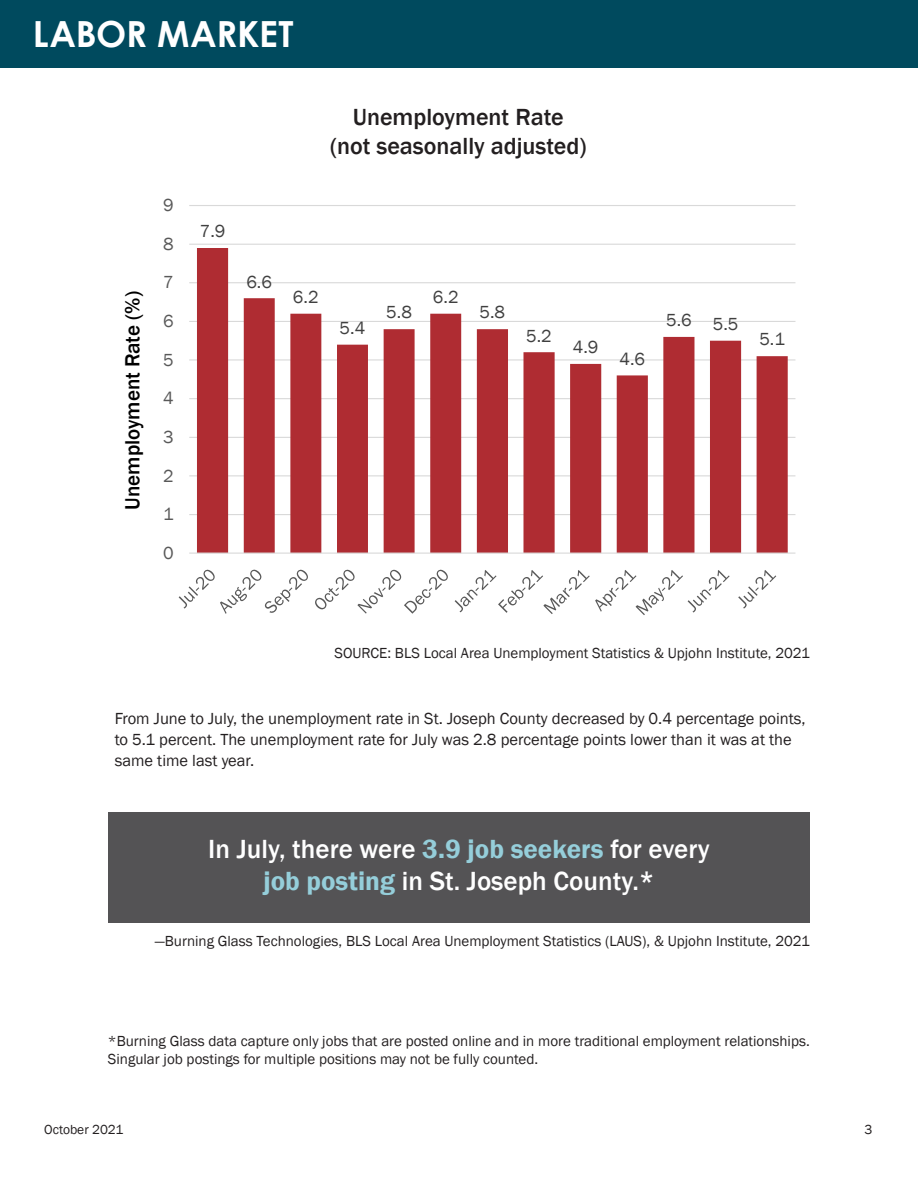
<style>
.page{position:relative;width:918px;height:1188px;background:#fff}
.page>*{position:absolute;margin:0;border:0;box-sizing:border-box;transform-origin:0 0}
.t1{font:700 36px "Century Gothic";letter-spacing:-.005em;color:#fff}
.t2{font:500 27px "Franklin Gothic";color:#fff}
.t3{font:500 24px "Franklin Gothic";color:#231f20}
.t4{font:500 21px "Franklin Gothic";letter-spacing:-.005em;color:#000}
.t5{font:18px "Franklin Gothic";color:#404040}
.t6{font:18px "Franklin Gothic";color:#595959}
.Paragraph_Style_1{font:16.5px/21px "Franklin Gothic";color:#231f20}
.t7{font:15px/18px "Franklin Gothic";color:#231f20}
.t8{font:13.5px "Franklin Gothic";color:#231f20}
.s1{font-weight:600;color:#95ceda}
</style>
<div class="page">
<div style="left:108px;top:813px;width:702px;height:110px;background:#545355"></div>
<div style="left:0;top:0;width:918px;height:68px;background:#004a5e"></div>
<hr style="left:189px;top:514px;width:606px;height:1px;background:#d9d9d9">
<hr style="left:189px;top:475px;width:606px;height:1px;background:#d9d9d9">
<hr style="left:189px;top:437px;width:606px;height:1px;background:#d9d9d9">
<hr style="left:189px;top:398px;width:606px;height:1px;background:#d9d9d9">
<hr style="left:189px;top:359px;width:606px;height:2px;background:#d9d9d9">
<hr style="left:189px;top:321px;width:606px;height:1px;background:#d9d9d9">
<hr style="left:189px;top:282px;width:606px;height:1px;background:#d9d9d9">
<hr style="left:189px;top:244px;width:606px;height:1px;background:#d9d9d9">
<hr style="left:189px;top:205px;width:606px;height:1px;background:#d9d9d9">
<svg style="left:197px;top:248px;width:591px;height:305px"></svg>
<hr style="left:189px;top:553px;width:606px;height:1px;background:#d9d9d9">
<svg style="left:179px;top:569px;width:129px;height:45px"></svg>
<svg style="left:315px;top:570px;width:133px;height:44px"></svg>
<svg style="left:455px;top:570px;width:275px;height:45px"></svg>
<svg style="left:738px;top:570px;width:38px;height:39px"></svg>
<p class="t1" style="left:33px;top:6px;width:262px">LABOR MARKET</p>
<p class="t4" style="left:120px;top:510px;width:220px;rotate:-90deg">Unemployment Rate (%)</p>
<p class="t6" style="left:163px;top:194px;width:12px">9</p>
<p class="t6" style="left:163px;top:233px;width:12px">8</p>
<p class="t6" style="left:163px;top:271px;width:12px">7</p>
<p class="t6" style="left:163px;top:310px;width:12px">6</p>
<p class="t6" style="left:163px;top:348px;width:12px">5</p>
<p class="t6" style="left:163px;top:387px;width:12px">4</p>
<p class="t6" style="left:163px;top:426px;width:12px">3</p>
<p class="t6" style="left:163px;top:464px;width:12px">2</p>
<p class="t6" style="left:163px;top:503px;width:12px">1</p>
<p class="t6" style="left:163px;top:542px;width:12px">0</p>
<p class="t3" style="left:353px;top:102px;width:212px">Unemployment Rate</p>
<p class="t3" style="left:330px;top:131px;width:258px">(not seasonally adjusted)</p>
<p class="t5" style="left:200px;top:220px;width:27px">7.9</p>
<p class="t5" style="left:246px;top:270px;width:27px">6.6</p>
<p class="t5" style="left:293px;top:286px;width:27px">6.2</p>
<p class="t5" style="left:340px;top:317px;width:27px">5.4</p>
<p class="t5" style="left:386px;top:301px;width:27px">5.8</p>
<p class="t5" style="left:433px;top:286px;width:27px">6.2</p>
<p class="t5" style="left:480px;top:301px;width:27px">5.8</p>
<p class="t5" style="left:526px;top:324px;width:27px">5.2</p>
<p class="t5" style="left:573px;top:336px;width:27px">4.9</p>
<p class="t5" style="left:619px;top:348px;width:27px">4.6</p>
<p class="t5" style="left:666px;top:311px;width:74px">5.6 5.5</p>
<p class="t5" style="left:759px;top:328px;width:27px">5.1</p>
<p class="t7" style="left:334px;top:645px;width:477px">SOURCE: BLS Local Area Unemployment Statistics &amp; Upjohn Institute, 2021</p>
<p class="Paragraph_Style_1" style="left:115px;top:709px;width:692px">From June to July, the unemployment rate in St. Joseph County decreased by 0.4 percentage points, to 5.1 percent. The unemployment rate for July was 2.8 percentage points lower than it was at the same time last year.</p>
<p class="t2" style="left:208px;top:832px;width:503px">In July, there were <span class="s1">3.9 job seekers</span> for every</p>
<p class="t2" style="left:263px;top:865px;width:393px"><span class="s1">job posting</span> in St. Joseph County.*</p>
<p class="t7" style="left:155px;top:933px;width:657px">—Burning Glass Technologies, BLS Local Area Unemployment Statistics (LAUS), &amp; Upjohn Institute, 2021</p>
<p class="t7" style="left:108px;top:1033px;width:703px">*Burning Glass data capture only jobs that are posted online and in more traditional employment relationships.<br>Singular job postings for multiple positions may not be fully counted.</p>
<p class="t8" style="left:44px;top:1122px;width:81px">October 2021</p>
<p class="t8" style="left:864px;top:1122px;width:9px">3</p>
</div>
